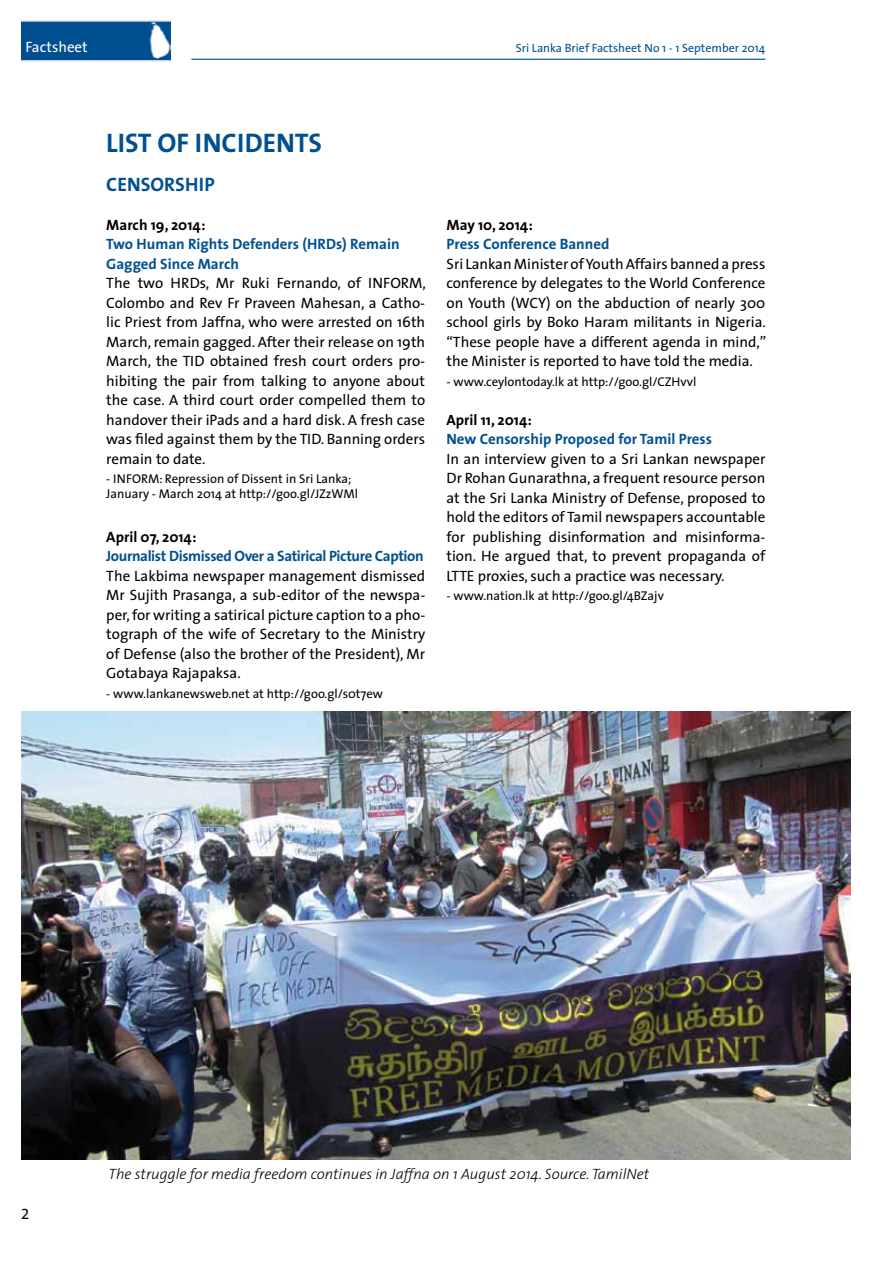
<style>
.page{position:relative;width:893px;height:1263px;background:#fff}
.page>*{position:absolute;margin:0;border:0;box-sizing:border-box;transform-origin:0 0}
.t1{font:700 27px "The Sans";letter-spacing:.02em;color:#005091}
.t2{font:700 19.5px "The Sans";color:#005091}
.t3{font:15px/19.5px "The Sans";color:#000;text-align:justify}
.t4{font:700 15px "The Sans";color:#005091}
.t5{font:italic 300 15px "The Sans";color:#000}
.t6{font:700 15px "The Sans";color:#000}
.t7{font:700 15px "The Sans";letter-spacing:-.025em;color:#005091}
.t8{font:15px "The Sans";color:#fff}
.t9{font:15px "The Sans Expert";color:#000}
.t10{font:12.75px/15.3px "The Sans";color:#000}
.t11{font:12px "The Sans";color:#005091}
</style>
<div class="page">
<img style="left:21px;top:20px;width:149px;height:42px">
<hr style="left:191px;top:59px;width:574px;height:1px;background:#005091">
<img style="left:21px;top:711px;width:829px;height:448px">
<p class="t8" style="left:26px;top:35px;width:64px">Factsheet</p>
<p class="t11" style="left:516px;top:38px;width:251px">Sri Lanka Brief Factsheet No 1 - 1 September 2014</p>
<h1 class="t1" style="left:106px;top:120px;width:215px">List of Incidents</h1>
<h2 class="t2" style="left:106px;top:168px;width:110px">Censorship</h2>
<p class="t6" style="left:106px;top:212px;width:101px">March 19, 2014:</p>
<p class="t4" style="left:106px;top:231px;width:211px">Two Human Rights Defenders (HRD</p>
<p class="t4" style="left:336px;top:231px;width:65px">s) Remain</p>
<p class="t4" style="left:106px;top:251px;width:134px">Gagged Since March</p>
<p class="t3" style="left:106px;top:273px;width:321px">The two HRDs, Mr Ruki Fernando, of INFORM, Colombo and Rev Fr Praveen Mahesan, a Catho&shy;lic Priest from Jaffna, who were arrested on 16th March, remain gagged. After their release on 19th March, the TID obtained fresh court orders pro&shy;hibiting the pair from talking to anyone about the case. A third court order compelled them to handover their iPads and a hard disk. A fresh case was filed against them by the TID. Banning orders remain to date.</p>
<p class="t10" style="left:106px;top:471px;width:253px">- INFORM: Repression of Dissent in Sri Lanka;<br>January - March 2014 at http://goo.gl/JZzWMl</p>
<p class="t6" style="left:106px;top:524px;width:92px">April 07, 2014:</p>
<p class="t7" style="left:106px;top:543px;width:319px">Journalist Dismissed Over a Satirical Picture Caption</p>
<p class="t3" style="left:106px;top:565px;width:320px">The Lakbima newspaper management dismissed Mr Sujith Prasanga, a sub-editor of the newspa&shy;per, for writing a satirical picture caption to a pho&shy;tograph of the wife of Secretary to the Ministry of Defense (also the brother of the President), Mr Gotabaya Rajapaksa.</p>
<p class="t10" style="left:106px;top:685px;width:278px">- www.lankanewsweb.net at http://goo.gl/s0t7ew</p>
<p class="t6" style="left:446px;top:212px;width:88px">May 10, 2014:</p>
<p class="t4" style="left:446px;top:231px;width:165px">Press Conference Banned</p>
<p class="t3" style="left:446px;top:253px;width:321px">Sri Lankan Minister of Youth Affairs banned a press conference by delegates to the World Conference on Youth (WCY) on the abduction of nearly 300 school girls by Boko Haram militants in Nigeria. “These people have a different agenda in mind,” the Minister is reported to have told the media.</p>
<p class="t10" style="left:446px;top:373px;width:251px">- www.ceylontoday.lk at http://goo.gl/CZHvvl</p>
<p class="t6" style="left:446px;top:407px;width:87px">April 11, 2014:</p>
<p class="t4" style="left:446px;top:426px;width:267px">New Censorship Proposed for Tamil Press</p>
<p class="t3" style="left:446px;top:448px;width:320px">In an interview given to a Sri Lankan newspaper Dr Rohan Gunarathna, a frequent resource person at the Sri Lanka Ministry of Defense, proposed to hold the editors of Tamil newspapers accountable for publishing disinformation and misinforma&shy;tion. He argued that, to prevent propaganda of LTTE proxies, such a practice was necessary.</p>
<p class="t10" style="left:446px;top:588px;width:219px">- www.nation.lk at http://goo.gl/4BZajv</p>
<p class="t9" style="left:21px;top:1201px;width:10px">2</p>
<p class="t5" style="left:108px;top:1161px;width:542px">The struggle for media freedom continues in Jaffna on 1 August 2014. Source. TamilNet</p>
</div>
